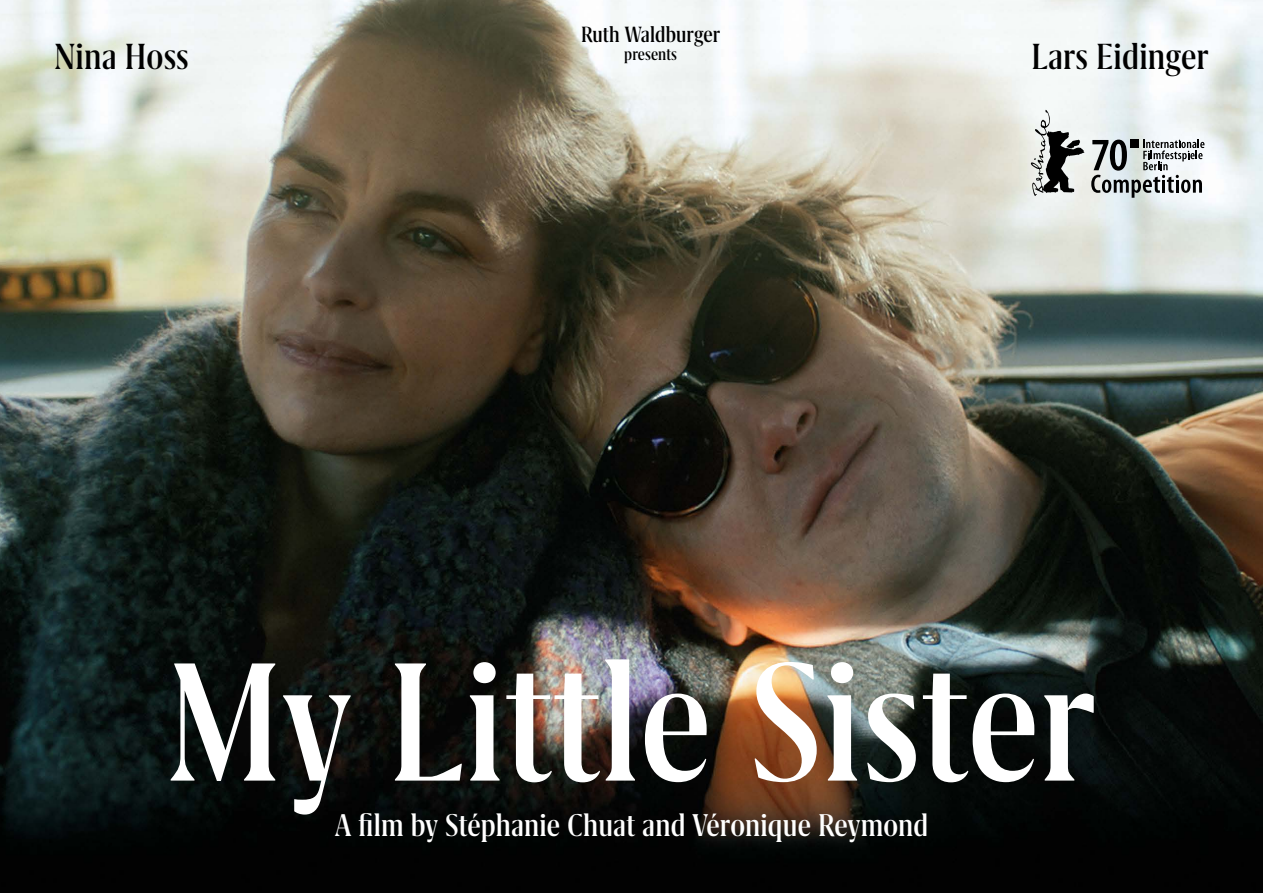
<style>
.page{position:relative;width:1263px;height:893px;background:#fff}
.page>*{position:absolute;margin:0;border:0;box-sizing:border-box;transform-origin:0 0}
.t1{font:500 195.15px "Grifito M";letter-spacing:.005em;color:#fff}
.t2{font:500 42px "Grifito M";letter-spacing:.005em;color:#000}
.t3{font:500 36.3px "Grifito M";letter-spacing:.005em;color:#fff}
.t4{font:500 25.5px "Grifito M";letter-spacing:.005em;color:#000}
.t5{font:500 19.5px "Grifito M";color:#000}
</style>
<div class="page">
<img style="left:0;top:0;width:1263px;height:893px">
<svg style="left:1091px;top:139px;width:113px;height:59px"></svg>
<svg style="left:1031px;top:110px;width:53px;height:86px"></svg>
<p class="t4" style="left:581px;top:22px;width:141px">Ruth Waldburger</p>
<p class="t5" style="left:624px;top:45px;width:54px">presents</p>
<p class="t2" style="left:54px;top:36px;width:136px">Nina Hoss</p>
<p class="t2" style="left:1031px;top:36px;width:179px">Lars Eidinger</p>
<h1 class="t1" style="left:167px;top:629px;width:931px">My Little Sister</h1>
<p class="t3" style="left:335px;top:807px;width:595px">A film by Stéphanie Chuat and Véronique Reymond</p>
</div>
